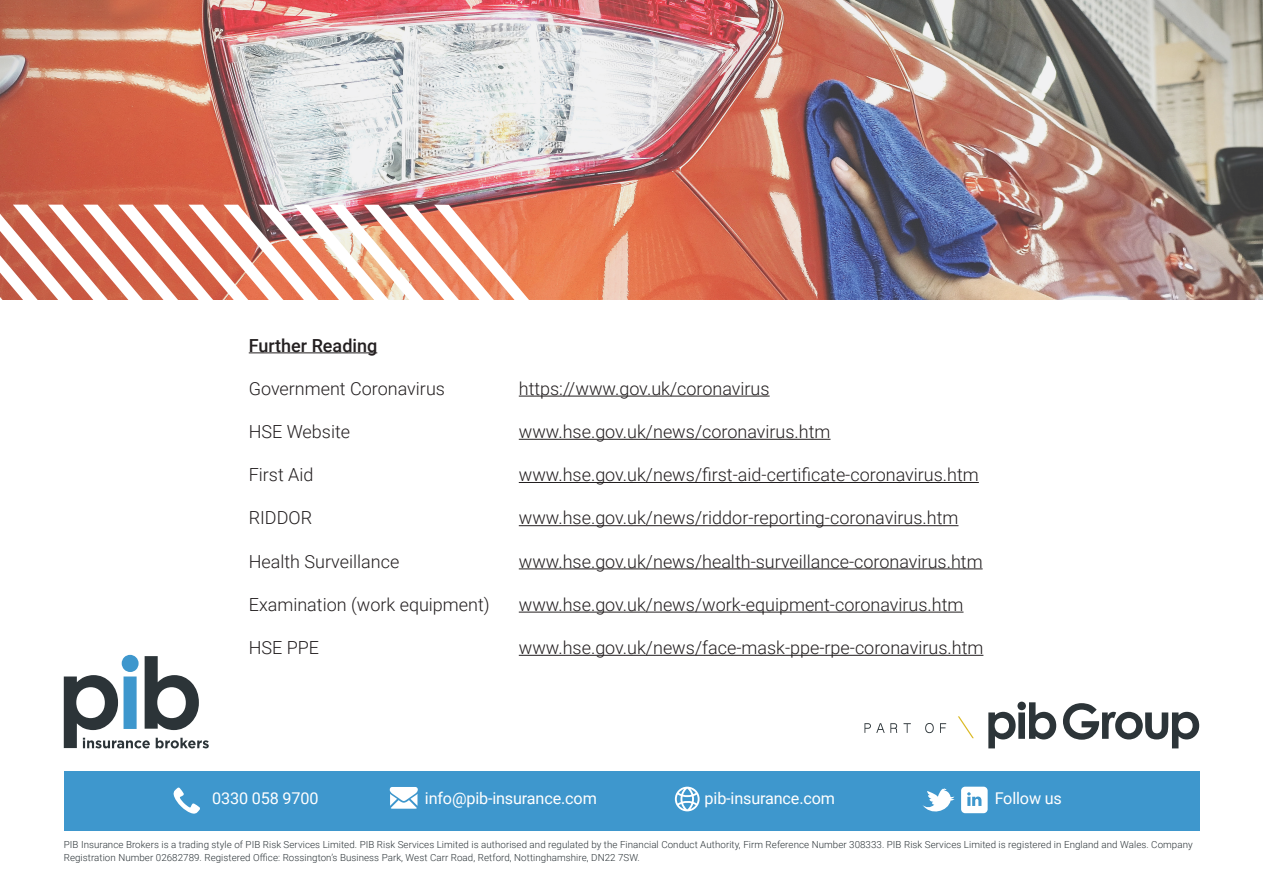
<style>
.page{position:relative;width:1263px;height:893px;background:#fff}
.page>*{position:absolute;margin:0;border:0;box-sizing:border-box;transform-origin:0 0}
.t1{font:300 18px "Roboto";color:#231f20}
.t2{font:500 18px "Roboto";color:#231f20}
.t3{font:16.2px "Roboto";letter-spacing:-.01em;color:#fff}
.t4{font:300 9.75px/13.5px "Roboto";letter-spacing:.005em;color:#2c3438}
</style>
<div class="page">
<div style="left:64px;top:771px;width:1135px;height:60px;background:#3e97cd"></div>
<svg style="left:988px;top:702px;width:68px;height:46px"></svg>
<svg style="left:1063px;top:703px;width:136px;height:45px"></svg>
<svg style="left:864px;top:723px;width:33px;height:10px"></svg>
<svg style="left:903px;top:723px;width:8px;height:10px"></svg>
<svg style="left:925px;top:723px;width:9px;height:10px"></svg>
<svg style="left:940px;top:723px;width:6px;height:10px"></svg>
<svg style="left:958px;top:716px;width:16px;height:22px"></svg>
<svg style="left:922px;top:788px;width:32px;height:24px"></svg>
<div style="left:961px;top:787px;width:27px;height:26px;background:#fff;border-radius:4px"></div>
<svg style="left:967px;top:792px;width:14px;height:14px"></svg>
<svg style="left:173px;top:787px;width:27px;height:27px"></svg>
<svg style="left:675px;top:787px;width:25px;height:24px"></svg>
<svg style="left:390px;top:787px;width:28px;height:22px"></svg>
<svg style="left:64px;top:655px;width:145px;height:93px"></svg>
<hr style="left:249px;top:352px;width:128px;height:1px;background:#231f20">
<hr style="left:519px;top:396px;width:251px;height:1px;background:#231f20">
<hr style="left:519px;top:439px;width:311px;height:1px;background:#231f20">
<hr style="left:519px;top:482px;width:460px;height:1px;background:#231f20">
<hr style="left:519px;top:525px;width:439px;height:1px;background:#231f20">
<hr style="left:519px;top:568px;width:464px;height:1px;background:#231f20">
<hr style="left:519px;top:612px;width:444px;height:1px;background:#231f20">
<hr style="left:519px;top:655px;width:464px;height:1px;background:#231f20">
<img style="left:0;top:0;width:1263px;height:300px">
<svg style="left:0;top:205px;width:529px;height:95px"></svg>
<p class="t2" style="left:249px;top:333px;width:130px">Further Reading</p>
<p class="t1" style="left:249px;top:376px;width:198px">Government Coronavirus</p>
<p class="t1" style="left:519px;top:376px;width:252px">https://www.gov.uk/coronavirus</p>
<p class="t1" style="left:249px;top:419px;width:103px">HSE Website</p>
<p class="t1" style="left:519px;top:419px;width:313px">www.hse.gov.uk/news/coronavirus.htm</p>
<p class="t1" style="left:249px;top:462px;width:66px">First Aid</p>
<p class="t1" style="left:519px;top:462px;width:461px">www.hse.gov.uk/news/first-aid-certificate-coronavirus.htm</p>
<p class="t1" style="left:249px;top:505px;width:65px">RIDDOR</p>
<p class="t1" style="left:519px;top:505px;width:441px">www.hse.gov.uk/news/riddor-reporting-coronavirus.htm</p>
<p class="t1" style="left:249px;top:549px;width:152px">Health Surveillance</p>
<p class="t1" style="left:519px;top:549px;width:465px">www.hse.gov.uk/news/health-surveillance-coronavirus.htm</p>
<p class="t1" style="left:249px;top:592px;width:242px">Examination (work equipment)</p>
<p class="t1" style="left:519px;top:592px;width:446px">www.hse.gov.uk/news/work-equipment-coronavirus.htm</p>
<p class="t1" style="left:249px;top:635px;width:72px">HSE PPE</p>
<p class="t1" style="left:519px;top:635px;width:466px">www.hse.gov.uk/news/face-mask-ppe-rpe-coronavirus.htm</p>
<p class="t3" style="left:212px;top:787px;width:108px">0330 058 9700</p>
<p class="t3" style="left:425px;top:787px;width:173px">info@pib-insurance.com</p>
<p class="t3" style="left:705px;top:787px;width:132px">pib-insurance.com</p>
<p class="t3" style="left:995px;top:787px;width:69px">Follow us</p>
<p class="t4" style="left:64px;top:837px;width:1130px">PIB Insurance Brokers is a trading style of PIB Risk Services Limited. PIB Risk Services Limited is authorised and regulated by the Financial Conduct Authority, Firm Reference Number 308333. PIB Risk Services Limited is registered in England and Wales. Company<br>Registration Number 02682789. Registered Office: Rossington’s Business Park, West Carr Road, Retford, Nottinghamshire, DN22 7SW.</p>
</div>
